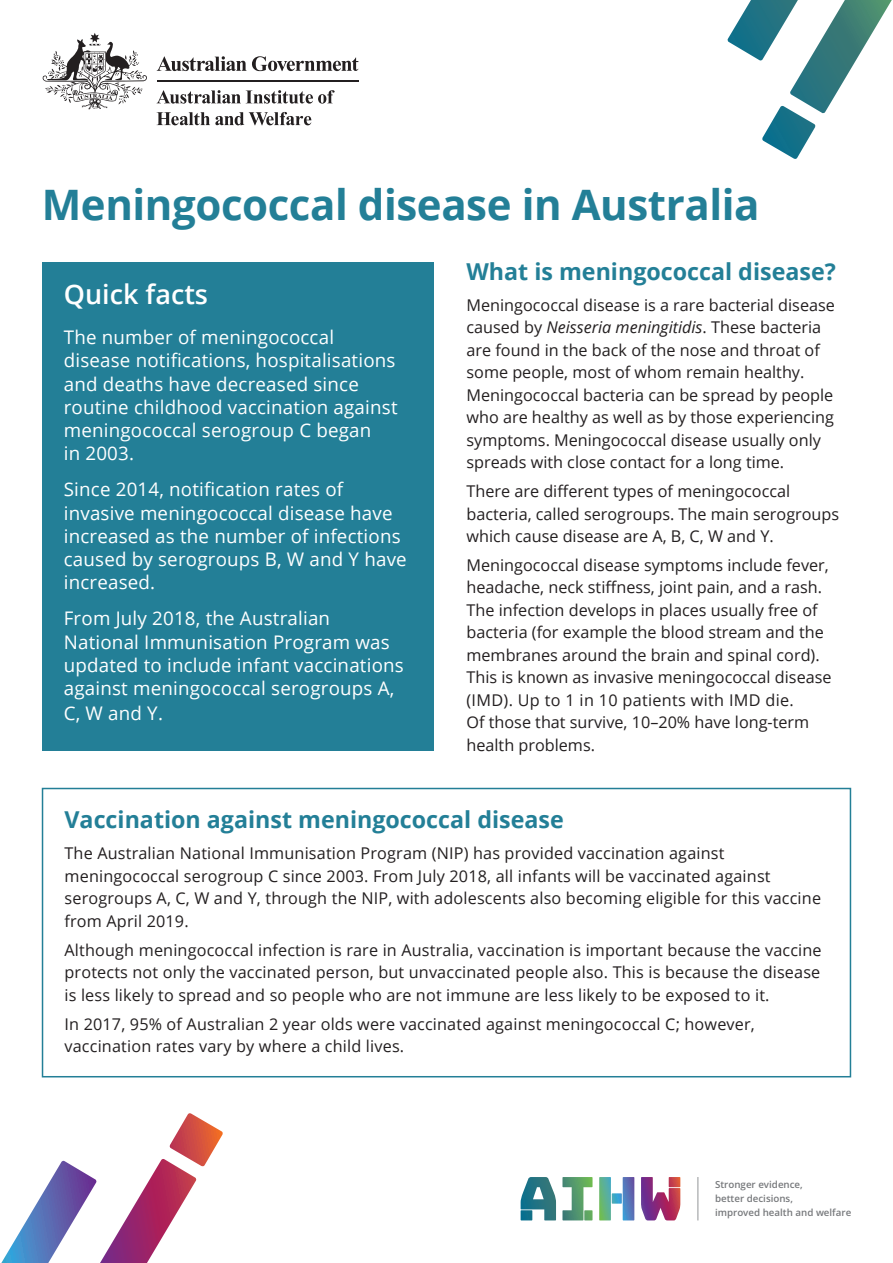
<style>
.page{position:relative;width:893px;height:1263px;background:#fff}
.page>*{position:absolute;margin:0;border:0;box-sizing:border-box;transform-origin:0 0}
.Head_1{font:700 42px "Open Sans";letter-spacing:-.01em;color:#237f97}
.t1{font:600 27px "Open Sans";color:#fff}
.Head_2{font:700 23.25px "Open Sans";color:#237f97}
.Fact_Box{font:18.75px/23.2px "Open Sans";letter-spacing:.01em;color:#fff}
.Body_Front_page{font:16.2px/22.5px "Open Sans";color:#231f20}
.t2{font:600 9.75px/14px "Open Sans";color:#76787b}
.s1{font-style:italic}
</style>
<div class="page">
<div style="left:43px;top:262px;width:391px;height:488px;background:#237f97"></div>
<div style="left:42px;top:788px;width:809px;height:289px;border:2px solid #237f97"></div>
<svg style="left:1px;top:1113px;width:222px;height:150px"></svg>
<svg style="left:521px;top:1177px;width:35px;height:43px"></svg>
<svg style="left:562px;top:1177px;width:30px;height:43px"></svg>
<svg style="left:599px;top:1177px;width:35px;height:43px"></svg>
<svg style="left:641px;top:1177px;width:39px;height:43px"></svg>
<hr style="left:698px;top:1177px;width:1px;height:43px;background:#939598">
<svg style="left:727px;top:0;width:165px;height:159px"></svg>
<svg style="left:157px;top:56px;width:201px;height:15px"></svg>
<svg style="left:43px;top:33px;width:104px;height:76px"></svg>
<hr style="left:157px;top:81px;width:201px;height:1px;background:#231f20">
<svg style="left:157px;top:90px;width:178px;height:14px"></svg>
<svg style="left:157px;top:112px;width:154px;height:13px"></svg>
<p class="Head_1" style="left:42px;top:175px;width:719px">Meningococcal disease in Australia</p>
<p class="t1" style="left:64px;top:275px;width:146px">Quick facts</p>
<p class="Fact_Box" style="left:64px;top:325px;width:335px">The number of meningococcal disease notifications, hospitalisations and deaths have decreased since routine childhood vaccination against meningococcal serogroup C began<br>in 2003.</p>
<p class="Fact_Box" style="left:64px;top:477px;width:344px">Since 2014, notification rates of invasive meningococcal disease have increased as the number of infections caused by serogroups B, W and Y have increased.</p>
<p class="Fact_Box" style="left:64px;top:606px;width:342px">From July 2018, the Australian National Immunisation Program was updated to include infant vaccinations against meningococcal serogroups A,</p>
<p class="Fact_Box" style="left:64px;top:701px;width:101px">C, W and Y.</p>
<p class="Head_2" style="left:466px;top:255px;width:371px">What is meningococcal disease?</p>
<p class="Body_Front_page" style="left:466px;top:293px;width:370px">Meningococcal disease is a rare bacterial disease caused by <span class="s1">Neisseria meningitidis</span>. These bacteria are found in the back of the nose and throat of some people, most of whom remain healthy.<br>Meningococcal bacteria can be spread by people who are healthy as well as by those experiencing symptoms. Meningococcal disease usually only spreads with close contact for a long time.</p>
<p class="Body_Front_page" style="left:466px;top:479px;width:374px">There are different types of meningococcal bacteria, called serogroups. The main serogroups which cause disease are A, B, C, W and Y.</p>
<p class="Body_Front_page" style="left:466px;top:553px;width:367px">Meningococcal disease symptoms include fever, headache, neck stiffness, joint pain, and a rash.<br>The infection develops in places usually free of bacteria (for example the blood stream and the membranes around the brain and spinal cord).<br>This is known as invasive meningococcal disease (IMD). Up to 1 in 10 patients with IMD die.<br>Of those that survive, 10–20% have long-term health problems.</p>
<p class="Head_2" style="left:65px;top:803px;width:501px">Vaccination against meningococcal disease</p>
<p class="Body_Front_page" style="left:65px;top:842px;width:758px">The Australian National Immunisation Program (NIP) has provided vaccination against meningococcal serogroup C since 2003. From July 2018, all infants will be vaccinated against serogroups A, C, W and Y, through the NIP, with adolescents also becoming eligible for this vaccine from April 2019.</p>
<p class="Body_Front_page" style="left:65px;top:938px;width:759px;text-align:justify">Although meningococcal infection is rare in Australia, vaccination is important because the vaccine protects not only the vaccinated person, but unvaccinated people also. This is because the disease is less likely to spread and so people who are not immune are less likely to be exposed to it.</p>
<p class="Body_Front_page" style="left:65px;top:1012px;width:692px">In 2017, 95% of Australian 2 year olds were vaccinated against meningococcal C; however, vaccination rates vary by where a child lives.</p>
<p class="t2" style="left:715px;top:1177px;width:138px">Stronger evidence,<br>better decisions,<br>improved health and welfare</p>
</div>
